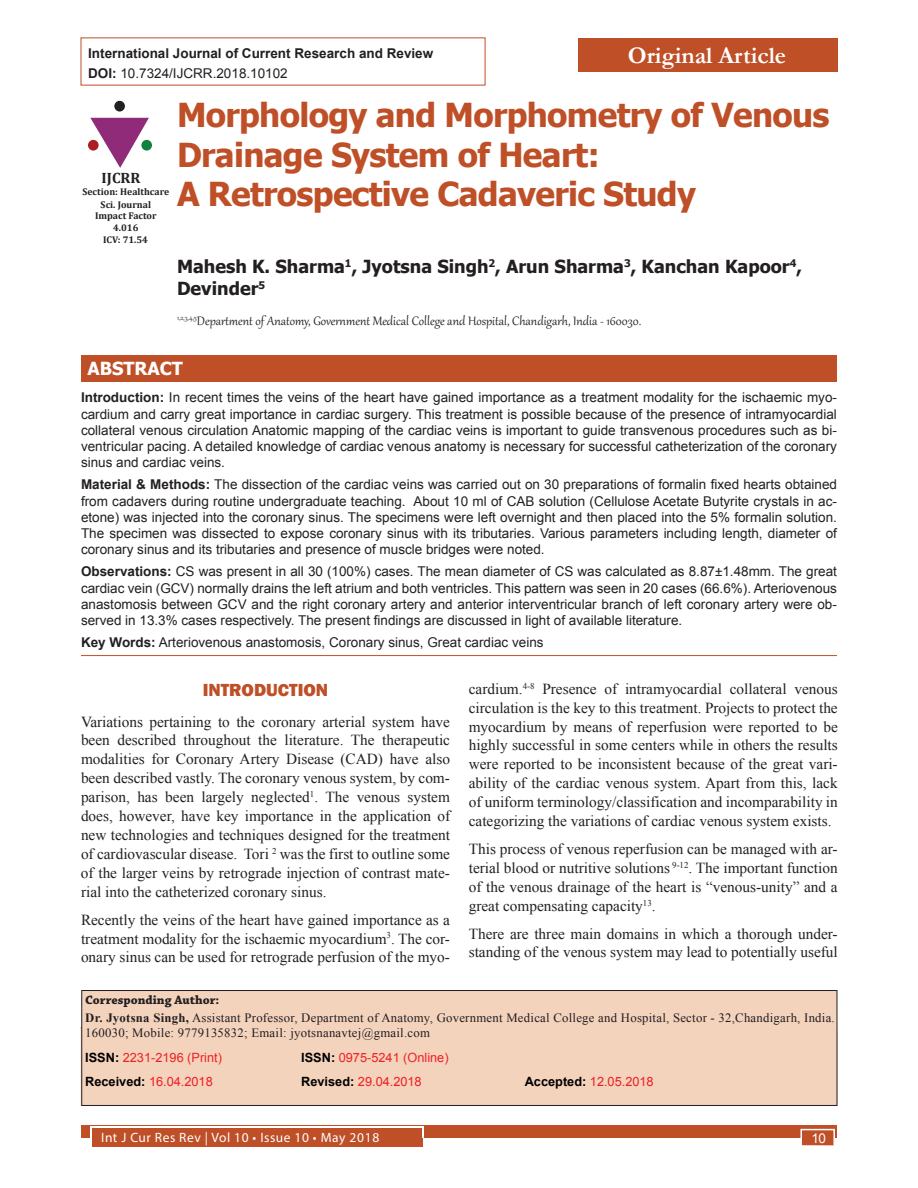
<style>
.page{position:relative;width:918px;height:1188px;background:#fff}
.page>*{position:absolute;margin:0;border:0;box-sizing:border-box;transform-origin:0 0}
.t1{font:700 33px/39.6px "Tahoma";letter-spacing:-.02em;color:#be4f27}
.t2{font:700 24px "Garamond";color:#fff}
.t3{font:700 18px/21.6px "Tahoma";color:#231f20}
.t4{font:800 18px "Franklin Gothic";color:#be4f27}
.t5{font:700 18px "Tahoma";color:#fff}
.t6{font:15.3px/18.9px "Times New Roman";color:#231f20;text-align:justify}
.t7{font:15px "Gabriola";color:#231f20}
.t8{font:700 15px "Cambria";color:#231f20}
.t9{font:13.5px/16.2px "Arial";color:#231f20;text-align:justify}
.t10{font:700 13.5px/20.7px "Arial";color:#231f20}
.t11{font:13.5px "Myriad Pro";letter-spacing:.04em;color:#fff}
.t12{font:13.5px "Arial";color:#fff}
.t13{font:12.75px/15.3px "Times New Roman";letter-spacing:.02em;color:#231f20}
.t14{font:12.75px "Arial";color:#ee1d23}
.t15{font:12.75px "Arial";color:#ee2123}
.t16{font:700 12.75px "Chaparral Pro";color:#231f20}
.t17{font:700 9.75px/11.9px "Cambria";color:#231f20;text-align:center}
.s1{font-weight:400}
.s2{font-weight:700}
.s3{font-weight:700;color:#000}
</style>
<div class="page">
<div style="left:81px;top:1125px;width:756px;height:13px;background:#be4f27"></div>
<div style="left:92px;top:1128px;width:330px;height:19px;background:#be4f27"></div>
<hr style="left:90px;top:1127px;width:333px;height:1px;background:#fff">
<svg style="left:90px;top:1128px;width:2px;height:10px"></svg>
<svg style="left:422px;top:1127px;width:2px;height:11px"></svg>
<div style="left:800px;top:1129px;width:35px;height:17px;background:#be4f27;border:2px solid #fff"></div>
<hr style="left:81px;top:655px;width:756px;height:1px;background:#be4f27">
<div style="left:81px;top:355px;width:756px;height:27px;background:#be4f27"></div>
<div style="left:81px;top:990px;width:756px;height:116px;background:#f4d3bd;border:1px solid #231f20"></div>
<svg style="left:90px;top:118px;width:59px;height:50px"></svg>
<div style="left:141px;top:140px;width:11px;height:11px;background:#12813f;border-radius:50%"></div>
<div style="left:114px;top:101px;width:11px;height:11px;background:#212121;border-radius:50%"></div>
<div style="left:88px;top:140px;width:11px;height:11px;background:#ab1e22;border-radius:50%"></div>
<div style="left:579px;top:38px;width:259px;height:34px;background:#be4f27"></div>
<h2 class="t2" style="left:628px;top:39px;width:160px">Original Article</h2>
<p class="t10" style="left:88px;top:43px;width:347px">International Journal of Current Research and Review<br>DOI: <span class="s1">10.7324/IJCRR.2018.10102</span></p>
<h1 class="t1" style="left:177px;top:93px;width:654px">Morphology and Morphometry of Venous<br>Drainage System of Heart:<br>A Retrospective Cadaveric Study</h1>
<p class="t8" style="left:102px;top:167px;width:40px">IJCRR</p>
<p class="t17" style="left:82px;top:185px;width:88px;line-height:12.8px">Section: Healthcare<br>Sci. Journal</p>
<p class="t17" style="left:95px;top:210px;width:63px">Impact Factor<br>4.016<br>ICV: 71.54</p>
<h3 class="t3" style="left:177px;top:255px;width:627px">Mahesh K. Sharma<sup>1</sup>, Jyotsna Singh<sup>2</sup>, Arun Sharma<sup>3</sup>, Kanchan Kapoor<sup>4</sup>,<br>Devinder<sup>5</sup></h3>
<p class="t7" style="left:177px;top:311px;width:466px"><sup>1,2,3,4,5</sup>Department of Anatomy, Government Medical College and Hospital, Chandigarh, India - 160030.</p>
<h3 class="t5" style="left:87px;top:356px;width:97px">ABSTRACT</h3>
<p class="t9" style="left:81px;top:390px;width:758px"><span class="s2">Introduction:</span> In recent times the veins of the heart have gained importance as a treatment modality for the ischaemic myo&shy;cardium and carry great importance in cardiac surgery. This treatment is possible because of the presence of intramyocardial collateral venous circulation Anatomic mapping of the cardiac veins is important to guide transvenous procedures such as bi&shy;ventricular pacing. A detailed knowledge of cardiac venous anatomy is necessary for successful catheterization of the coronary sinus and cardiac veins.</p>
<p class="t9" style="left:81px;top:477px;width:758px"><span class="s2">Material &amp; Methods:</span> The dissection of the cardiac veins was carried out on 30 preparations of formalin fixed hearts obtained from cadavers during routine undergraduate teaching. About 10 ml of CAB solution (Cellulose Acetate Butyrite crystals in ac&shy;etone) was injected into the coronary sinus. The specimens were left overnight and then placed into the 5% formalin solution.<br>The specimen was dissected to expose coronary sinus with its tributaries. Various parameters including length, diameter of coronary sinus and its tributaries and presence of muscle bridges were noted.</p>
<p class="t9" style="left:81px;top:564px;width:757px"><span class="s2">Observations:</span> CS was present in all 30 (100%) cases. The mean diameter of CS was calculated as 8.87±1.48mm. The great cardiac vein (GCV) normally drains the left atrium and both ventricles. This pattern was seen in 20 cases (66.6%). Arteriovenous anastomosis between GCV and the right coronary artery and anterior interventricular branch of left coronary artery were ob&shy;served in 13.3% cases respectively. The present findings are discussed in light of available literature.</p>
<p class="t9" style="left:81px;top:634px;width:464px"><span class="s2">Key Words:</span> Arteriovenous anastomosis, Coronary sinus, Great cardiac veins</p>
<h3 class="t4" style="left:203px;top:678px;width:127px">INTRODUCTION</h3>
<p class="t6" style="left:81px;top:712px;width:371px">Variations pertaining to the coronary arterial system have been described throughout the literature. The therapeutic modalities for Coronary Artery Disease (CAD) have also been described vastly. The coronary venous system, by com&shy;parison, has been largely neglected<sup>1</sup>. The venous system does, however, have key importance in the application of new technologies and techniques designed for the treatment of cardiovascular disease. Tori <sup>2</sup> was the first to outline some of the larger veins by retrograde injection of contrast mate&shy;rial into the catheterized coronary sinus.</p>
<p class="t6" style="left:81px;top:910px;width:371px">Recently the veins of the heart have gained importance as a treatment modality for the ischaemic myocardium<sup>3</sup>. The cor&shy;onary sinus can be used for retrograde perfusion of the myo-</p>
<p class="t6" style="left:469px;top:679px;width:371px">cardium.<sup>4-8</sup> Presence of intramyocardial collateral venous circulation is the key to this treatment. Projects to protect the myocardium by means of reperfusion were reported to be highly successful in some centers while in others the results were reported to be inconsistent because of the great vari&shy;ability of the cardiac venous system. Apart from this, lack of uniform terminology/classification and incomparability in categorizing the variations of cardiac venous system exists.</p>
<p class="t6" style="left:469px;top:839px;width:371px">This process of venous reperfusion can be managed with ar&shy;terial blood or nutritive solutions <sup>9-12</sup>. The important function of the venous drainage of the heart is “venous-unity” and a great compensating capacity<sup>13</sup>.</p>
<p class="t6" style="left:469px;top:924px;width:371px">There are three main domains in which a thorough under&shy;standing of the venous system may lead to potentially useful</p>
<p class="t16" style="left:85px;top:992px;width:136px">Corresponding Author:</p>
<p class="t13" style="left:85px;top:1010px;width:751px"><span class="s2">Dr. Jyotsna Singh,</span> Assistant Professor, Department of Anatomy, Government Medical College and Hospital, Sector - 32,Chandigarh, India.<br>160030; Mobile: 9779135832; Email: jyotsnanavtej@gmail.com</p>
<p class="t15" style="left:85px;top:1049px;width:138px"><span class="s3">ISSN:</span> 2231-2196 (Print)</p>
<p class="t15" style="left:301px;top:1049px;width:149px"><span class="s3">ISSN:</span> 0975-5241 (Online)</p>
<p class="t14" style="left:85px;top:1073px;width:129px"><span class="s3">Received:</span> 16.04.2018</p>
<p class="t14" style="left:301px;top:1073px;width:122px"><span class="s3">Revised:</span> 29.04.2018</p>
<p class="t14" style="left:525px;top:1073px;width:130px"><span class="s3">Accepted:</span> 12.05.2018</p>
<p class="t11" style="left:101px;top:1129px;width:280px">Int J Cur Res Rev | Vol 10 • Issue 10 • May 2018</p>
<p class="t12" style="left:812px;top:1130px;width:16px">10</p>
</div>
